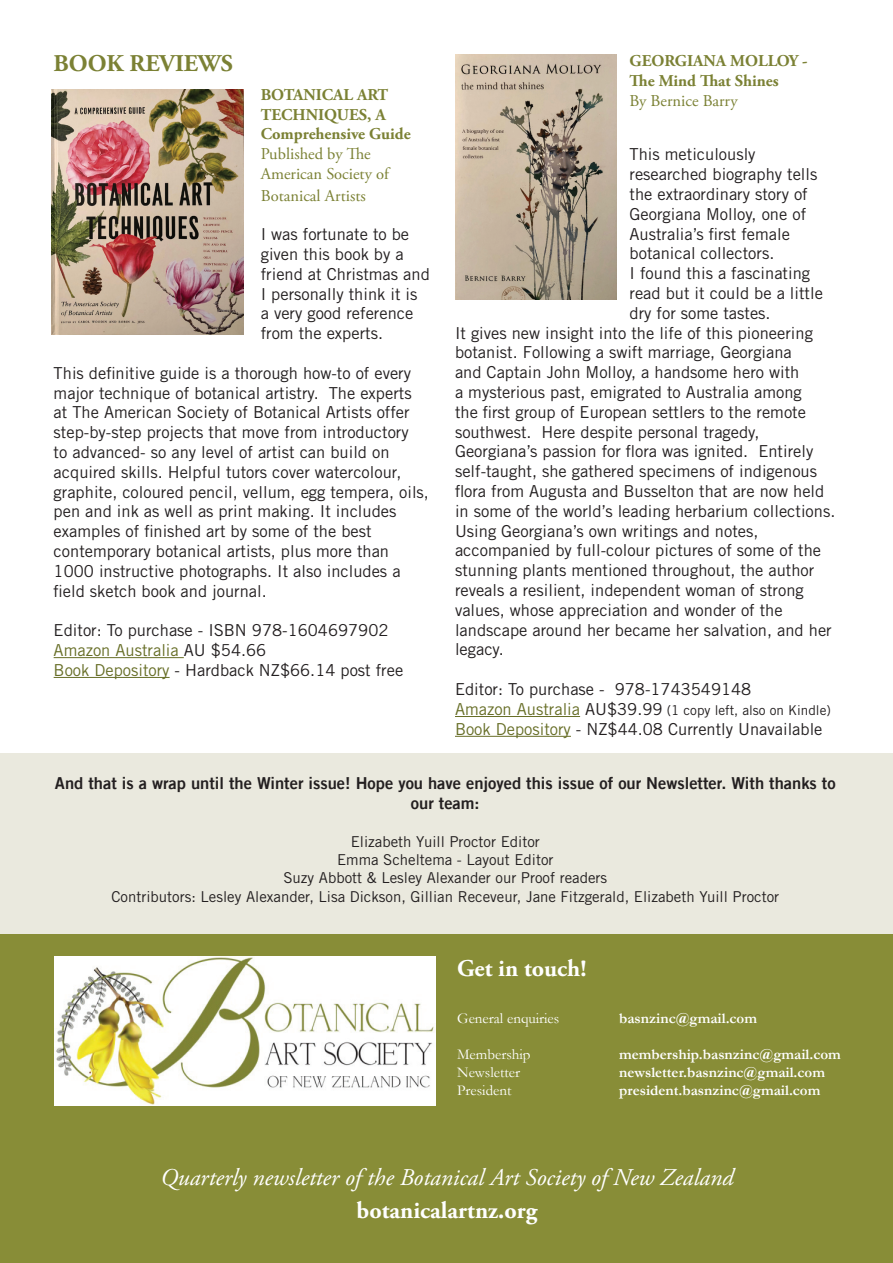
<style>
.page{position:relative;width:893px;height:1263px;background:#fff}
.page>*{position:absolute;margin:0;border:0;box-sizing:border-box;transform-origin:0 0}
.t1{font:italic 24px "Adobe Garamond Pro";color:#fff}
.t2{font:700 24px "Adobe Garamond Pro";color:#fff}
.t3{font:700 24px "Adobe Garamond Pro";color:#7b8134}
.t4{font:16.5px/19.8px "Trade Gothic LT Std";color:#231f20}
.t5{font:16.5px/19.8px "Trade Gothic LT Std Bd 2";color:#231f20;text-align:center}
.t6{font:700 16.5px/19.8px "Adobe Garamond Pro";color:#7b8134}
.t7{font:16.5px/19.8px "Adobe Garamond Pro";color:#7b8134}
.t8{font:15px/18px "Trade Gothic LT Std";color:#231f20;text-align:center}
.t9{font:700 15px "Garamond";color:#fff}
.t10{font:15px "Garamond";color:#fff}
.t11{font:13.5px "Trade Gothic LT Std";color:#231f20}
.s1{color:#676e27}
.s2{font-size:16.5px;color:#676e27}
.s3{font-size:16.5px}
</style>
<div class="page">
<div style="left:0;top:917px;width:893px;height:346px;background:#888d37"></div>
<img style="left:54px;top:957px;width:382px;height:149px">
<div style="left:0;top:754px;width:893px;height:180px;background:#eae9de"></div>
<hr style="left:54px;top:657px;width:130px;height:1px;background:#676e27">
<hr style="left:54px;top:677px;width:116px;height:1px;background:#676e27">
<hr style="left:455px;top:716px;width:125px;height:1px;background:#676e27">
<hr style="left:455px;top:736px;width:116px;height:1px;background:#676e27">
<img style="left:52px;top:89px;width:192px;height:246px">
<img style="left:455px;top:54px;width:162px;height:245px">
<h1 class="t3" style="left:54px;top:50px;width:181px">BOOK REVIEWS</h1>
<p class="t6" style="left:261px;top:85px;width:151px">BOTANICAL ART<br>TECHNIQUES, A<br>Comprehensive Guide</p>
<p class="t7" style="left:261px;top:145px;width:130px">Published by The<br>American Society of</p>
<p class="t7" style="left:261px;top:186px;width:107px">Botanical Artists</p>
<p class="t4" style="left:261px;top:224px;width:171px">I was fortunate to be given this book by a friend at Christmas and<br>I personally think it is<br>a very good reference from the experts.</p>
<p class="t4" style="left:54px;top:363px;width:377px">This definitive guide is a thorough how-to of every major technique of botanical artistry. The experts at The American Society of Botanical Artists offer step-by-step projects that move from introductory<br>to advanced- so any level of artist can build on acquired skills. Helpful tutors cover watercolour, graphite, coloured pencil, vellum, egg tempera, oils, pen and ink as well as print making. It includes examples of finished art by some of the best contemporary botanical artists, plus more than 1000 instructive photographs. It also includes a field sketch book and journal.</p>
<p class="t4" style="left:54px;top:620px;width:351px">Editor: To purchase - ISBN 978-1604697902<br><span class="s1">Amazon Australia</span> AU $54.66<br><span class="s1">Book Depository</span> - Hardback NZ$66.14 post free</p>
<p class="t6" style="left:630px;top:51px;width:180px">GEORGIANA MOLLOY -<br>The Mind That Shines</p>
<p class="t7" style="left:630px;top:91px;width:110px">By Bernice Barry</p>
<p class="t4" style="left:630px;top:144px;width:128px">This meticulously</p>
<p class="t4" style="left:630px;top:164px;width:189px">researched biography tells</p>
<p class="t4" style="left:630px;top:184px;width:180px">the extraordinary story of</p>
<p class="t4" style="left:630px;top:204px;width:178px">Georgiana Molloy, one of</p>
<p class="t4" style="left:630px;top:224px;width:162px">Australia’s first female</p>
<p class="t4" style="left:630px;top:243px;width:146px">botanical collectors.</p>
<p class="t4" style="left:630px;top:263px;width:182px">I found this a fascinating</p>
<p class="t4" style="left:630px;top:283px;width:195px">read but it could be a little</p>
<p class="t4" style="left:630px;top:303px;width:143px">dry for some tastes.</p>
<p class="t4" style="left:455px;top:323px;width:359px">It gives new insight into the life of this pioneering</p>
<p class="t4" style="left:455px;top:342px;width:338px">botanist. Following a swift marriage, Georgiana</p>
<p class="t4" style="left:455px;top:362px;width:346px">and Captain John Molloy, a handsome hero with</p>
<p class="t4" style="left:455px;top:382px;width:348px">a mysterious past, emigrated to Australia among</p>
<p class="t4" style="left:455px;top:402px;width:352px">the first group of European settlers to the remote</p>
<p class="t4" style="left:455px;top:422px;width:306px">southwest. Here despite personal tragedy,</p>
<p class="t4" style="left:455px;top:441px;width:360px">Georgiana’s passion for flora was ignited. Entirely</p>
<p class="t4" style="left:455px;top:461px;width:364px">self-taught, she gathered specimens of indigenous</p>
<p class="t4" style="left:455px;top:481px;width:371px">flora from Augusta and Busselton that are now held</p>
<p class="t4" style="left:455px;top:501px;width:382px">in some of the world’s leading herbarium collections.</p>
<p class="t4" style="left:455px;top:521px;width:305px">Using Georgiana’s own writings and notes,</p>
<p class="t4" style="left:455px;top:540px;width:368px">accompanied by full-colour pictures of some of the</p>
<p class="t4" style="left:455px;top:560px;width:361px">stunning plants mentioned throughout, the author</p>
<p class="t4" style="left:455px;top:580px;width:350px">reveals a resilient, independent woman of strong</p>
<p class="t4" style="left:455px;top:600px;width:329px">values, whose appreciation and wonder of the</p>
<p class="t4" style="left:455px;top:620px;width:378px">landscape around her became her salvation, and her</p>
<p class="t4" style="left:455px;top:639px;width:50px">legacy.</p>
<p class="t4" style="left:455px;top:679px;width:298px">Editor: To purchase - 978-1743549148</p>
<p class="t11" style="left:455px;top:702px;width:377px"><span class="s2">Amazon Australia</span> <span class="s3">AU$39.99</span> (1 copy left, also on Kindle)</p>
<p class="t4" style="left:455px;top:719px;width:369px"><span class="s1">Book Depository</span> - NZ$44.08 Currently Unavailable</p>
<p class="t5" style="left:55px;top:773px;width:782px">And that is a wrap until the Winter issue! Hope you have enjoyed this issue of our Newsletter. With thanks to our team:</p>
<p class="t8" style="left:283px;top:832px;width:325px">Elizabeth Yuill Proctor Editor<br>Emma Scheltema - Layout Editor<br>Suzy Abbott &amp; Lesley Alexander our Proof readers</p>
<p class="t8" style="left:111px;top:888px;width:669px">Contributors: Lesley Alexander, Lisa Dickson, Gillian Receveur, Jane Fitzgerald, Elizabeth Yuill Proctor</p>
<h1 class="t2" style="left:457px;top:955px;width:131px">Get in touch!</h1>
<p class="t10" style="left:457px;top:1008px;width:104px">General enquiries</p>
<p class="t9" style="left:619px;top:1008px;width:139px">basnzinc@gmail.com</p>
<p class="t10" style="left:457px;top:1044px;width:75px">Membership</p>
<p class="t9" style="left:619px;top:1044px;width:223px">membership.basnzinc@gmail.com</p>
<p class="t10" style="left:457px;top:1062px;width:64px">Newsletter</p>
<p class="t9" style="left:619px;top:1062px;width:207px">newsletter.basnzinc@gmail.com</p>
<p class="t10" style="left:457px;top:1080px;width:56px">President</p>
<p class="t9" style="left:619px;top:1080px;width:203px">president.basnzinc@gmail.com</p>
<h1 class="t1" style="left:160px;top:1162px;width:575px">Quarterly newsletter of the Botanical Art Society of New Zealand</h1>
<h1 class="t2" style="left:357px;top:1196px;width:182px">botanicalartnz.org</h1>
</div>
